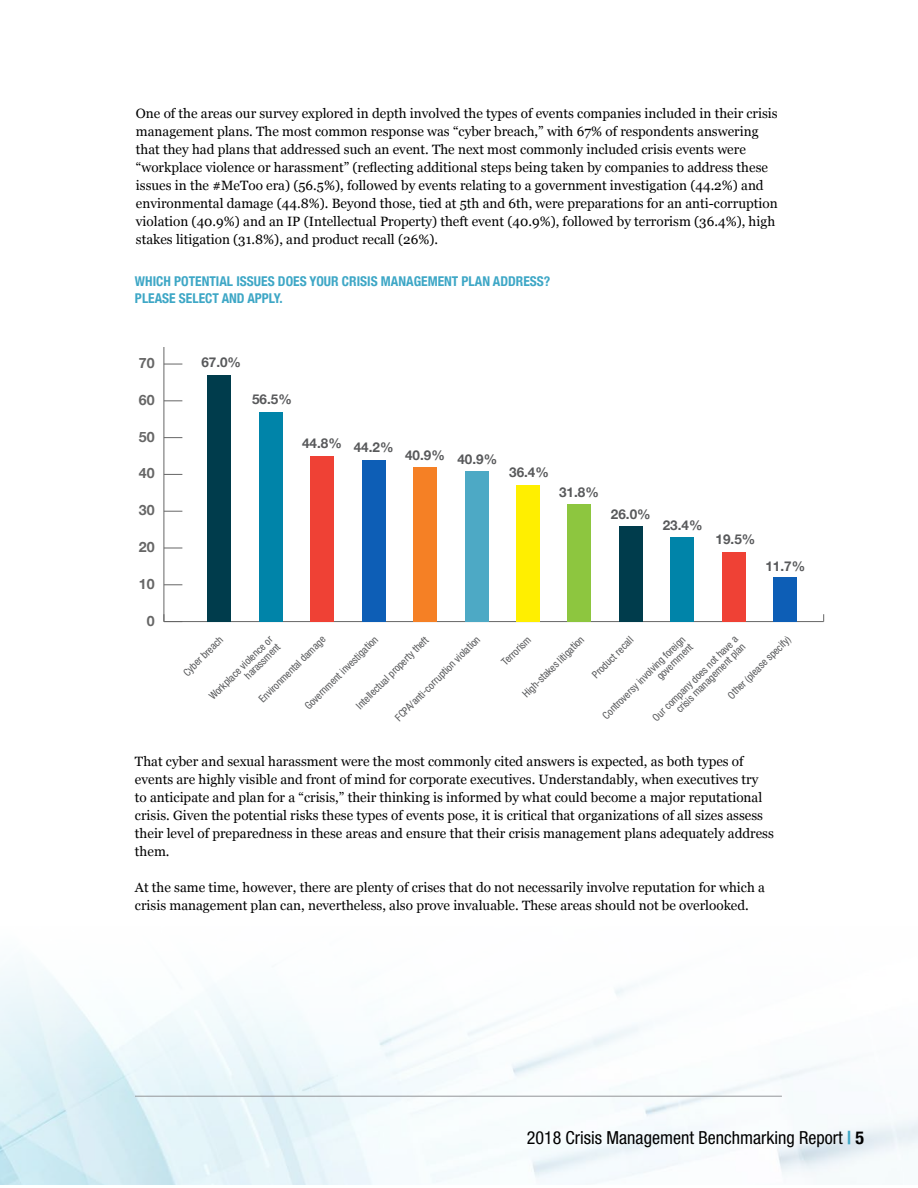
<style>
.page{position:relative;width:918px;height:1188px;background:#fff}
.page>*{position:absolute;margin:0;border:0;box-sizing:border-box;transform-origin:0 0}
.t1{font:condensed 18px "Helvetica Neue LT Std";color:#000}
.t2{font:700 14.25px "Helvetica Neue";color:#666}
.t3{font:13.5px/18px "Georgia";color:#000}
.t4{font:700 condensed 13.5px/16.2px "Helvetica Neue";color:#3ea7c6}
.t5{font:700 13.5px "Helvetica Neue";color:#58595b}
.t6{font:condensed 10.5px/10.5px "Helvetica Neue LT Std";color:#58595b;text-align:right}
.s1{font-family:"Helvetica Neue";font-weight:700;color:#3ea7c6}
.s2{font-family:"Helvetica Neue";font-weight:700}
</style>
<div class="page">
<hr style="left:135px;top:1096px;width:647px;height:1px;background:#939598">
<hr style="left:164px;top:621px;width:660px;height:1px;background:#666">
<hr style="left:164px;top:348px;width:1px;height:274px;background:#666">
<svg style="left:164px;top:585px;width:18px;height:1px"></svg>
<svg style="left:164px;top:548px;width:18px;height:1px"></svg>
<svg style="left:164px;top:511px;width:18px;height:1px"></svg>
<svg style="left:165px;top:474px;width:17px;height:1px"></svg>
<svg style="left:165px;top:437px;width:17px;height:1px"></svg>
<svg style="left:164px;top:401px;width:18px;height:1px"></svg>
<svg style="left:164px;top:364px;width:18px;height:1px"></svg>
<div style="left:774px;top:577px;width:23px;height:45px;background:#0d5eb6"></div>
<div style="left:722px;top:552px;width:23px;height:70px;background:#ef4135"></div>
<div style="left:671px;top:537px;width:23px;height:85px;background:#0084a9"></div>
<div style="left:619px;top:526px;width:24px;height:96px;background:#003c4c"></div>
<div style="left:568px;top:504px;width:23px;height:118px;background:#8dc63f"></div>
<div style="left:516px;top:485px;width:24px;height:137px;background:#ffef00"></div>
<div style="left:465px;top:471px;width:23px;height:151px;background:#4da9c5"></div>
<div style="left:413px;top:467px;width:24px;height:155px;background:#f58025"></div>
<div style="left:362px;top:460px;width:23px;height:162px;background:#0d5eb6"></div>
<div style="left:311px;top:456px;width:23px;height:166px;background:#ef4135"></div>
<div style="left:259px;top:412px;width:23px;height:210px;background:#0084a9"></div>
<div style="left:208px;top:375px;width:23px;height:247px;background:#003c4c"></div>
<p class="t3" style="left:136px;top:104px;width:643px">One of the areas our survey explored in depth involved the types of events companies included in their crisis management plans. The most common response was “cyber breach,” with 67% of respondents answering that they had plans that addressed such an event. The next most commonly included crisis events were “workplace violence or harassment” (reflecting additional steps being taken by companies to address these issues in the #MeToo era) (56.5%), followed by events relating to a government investigation (44.2%) and environmental damage (44.8%). Beyond those, tied at 5th and 6th, were preparations for an anti-corruption violation (40.9%) and an IP (Intellectual Property) theft event (40.9%), followed by terrorism (36.4%), high stakes litigation (31.8%), and product recall (26%).</p>
<p class="t4" style="left:135px;top:273px;width:417px">WHICH POTENTIAL ISSUES DOES YOUR CRISIS MANAGEMENT PLAN ADDRESS?<br>PLEASE SELECT AND APPLY.</p>
<p class="t2" style="left:139px;top:352px;width:17px">70</p>
<p class="t2" style="left:139px;top:389px;width:17px">60</p>
<p class="t2" style="left:139px;top:425px;width:17px">50</p>
<p class="t2" style="left:139px;top:462px;width:17px">40</p>
<p class="t2" style="left:139px;top:499px;width:17px">30</p>
<p class="t2" style="left:139px;top:536px;width:17px">20</p>
<p class="t2" style="left:139px;top:573px;width:17px">10</p>
<p class="t2" style="left:147px;top:609px;width:9px">0</p>
<p class="t5" style="left:201px;top:352px;width:41px">67.0%</p>
<p class="t5" style="left:252px;top:389px;width:41px">56.5%</p>
<p class="t5" style="left:302px;top:435px;width:93px">44.8% 44.2%</p>
<p class="t5" style="left:405px;top:447px;width:94px">40.9% 40.9%</p>
<p class="t5" style="left:509px;top:462px;width:41px">36.4%</p>
<p class="t5" style="left:559px;top:482px;width:41px">31.8%</p>
<p class="t5" style="left:611px;top:503px;width:41px">26.0%</p>
<p class="t5" style="left:663px;top:515px;width:41px">23.4%</p>
<p class="t5" style="left:716px;top:528px;width:41px">19.5%</p>
<p class="t5" style="left:765px;top:556px;width:41px">11.7%</p>
<p class="t6" style="left:726px;top:693px;width:85px;rotate:-45deg">Other (please specify)</p>
<p class="t6" style="left:181px;top:670px;width:53px;rotate:-45deg">Cyber breach</p>
<p class="t6" style="left:354px;top:703px;width:99px;rotate:-45deg">Intellectual property theft</p>
<p class="t6" style="left:207px;top:694px;width:87px;rotate:-45deg">Workplace violence or harassment</p>
<p class="t6" style="left:521px;top:692px;width:84px;rotate:-45deg">High-stakes litigation</p>
<p class="t6" style="left:590px;top:672px;width:55px;rotate:-45deg">Product recall</p>
<p class="t6" style="left:651px;top:716px;width:117px;rotate:-45deg">Our company does not have a crisis management plan</p>
<p class="t6" style="left:257px;top:697px;width:91px;rotate:-45deg">Environmental damage</p>
<p class="t6" style="left:393px;top:715px;width:117px;rotate:-45deg">FCPA/anti-corruption violation</p>
<p class="t6" style="left:500px;top:660px;width:38px;rotate:-45deg">Terrorism</p>
<p class="t6" style="left:303px;top:703px;width:100px;rotate:-45deg">Government investigation</p>
<p class="t6" style="left:601px;top:713px;width:114px;rotate:-45deg">Controversy involving foreign government</p>
<p class="t3" style="left:135px;top:752px;width:640px">That cyber and sexual harassment were the most commonly cited answers is expected, as both types of events are highly visible and front of mind for corporate executives. Understandably, when executives try<br>to anticipate and plan for a “crisis,” their thinking is informed by what could become a major reputational crisis. Given the potential risks these types of events pose, it is critical that organizations of all sizes assess their level of preparedness in these areas and ensure that their crisis management plans adequately address them.</p>
<p class="t3" style="left:135px;top:878px;width:631px">At the same time, however, there are plenty of crises that do not necessarily involve reputation for which a crisis management plan can, nevertheless, also prove invaluable. These areas should not be overlooked.</p>
<h1 class="t1" style="left:527px;top:1127px;width:339px">2018 Crisis Management Benchmarking Report <span class="s1">|</span> <span class="s2">5</span></h1>
</div>
